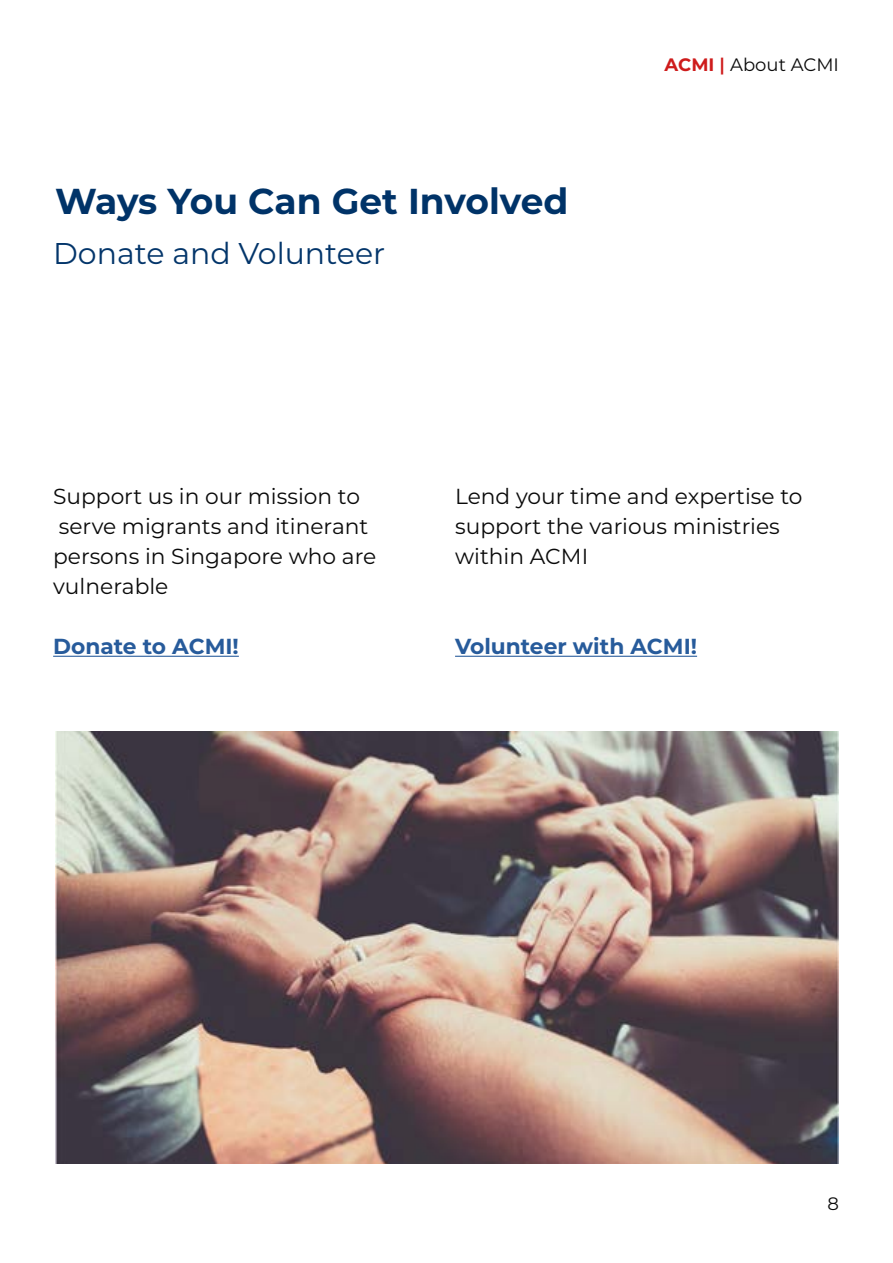
<style>
.page{position:relative;width:893px;height:1263px;background:#fff}
.page>*{position:absolute;margin:0;border:0;box-sizing:border-box;transform-origin:0 0}
.t1{font:700 36px "Montserrat";color:#003368}
.t2{font:30px "Montserrat";color:#03356a}
.t3{font:21.75px/30px "Montserrat";color:#0a0a0a}
.t4{font:700 21.75px "Montserrat";color:#275b9b}
.t5{font:18px "Montserrat";color:#0a0a0a}
.s1{font-weight:700;color:#ce1b1b}
.s2{font-weight:600;color:#ce1b1b}
</style>
<div class="page">
<hr style="left:53px;top:656px;width:186px;height:1px;background:#275b9b">
<hr style="left:455px;top:656px;width:242px;height:1px;background:#275b9b">
<img style="left:55px;top:731px;width:784px;height:433px">
<h1 class="t1" style="left:55px;top:175px;width:515px">Ways You Can Get Involved</h1>
<h2 class="t2" style="left:53px;top:233px;width:334px">Donate and Volunteer</h2>
<p class="t5" style="left:665px;top:53px;width:176px"><span class="s1">ACMI</span> <span class="s2">|</span> About ACMI</p>
<p class="t3" style="left:53px;top:481px;width:325px">Support us in our mission to serve migrants and itinerant persons in Singapore who are vulnerable</p>
<p class="t4" style="left:53px;top:631px;width:187px">Donate to ACMI!</p>
<p class="t3" style="left:455px;top:481px;width:349px">Lend your time and expertise to support the various ministries within ACMI</p>
<p class="t4" style="left:455px;top:631px;width:244px">Volunteer with ACMI!</p>
<p class="t5" style="left:827px;top:1191px;width:13px">8</p>
</div>
